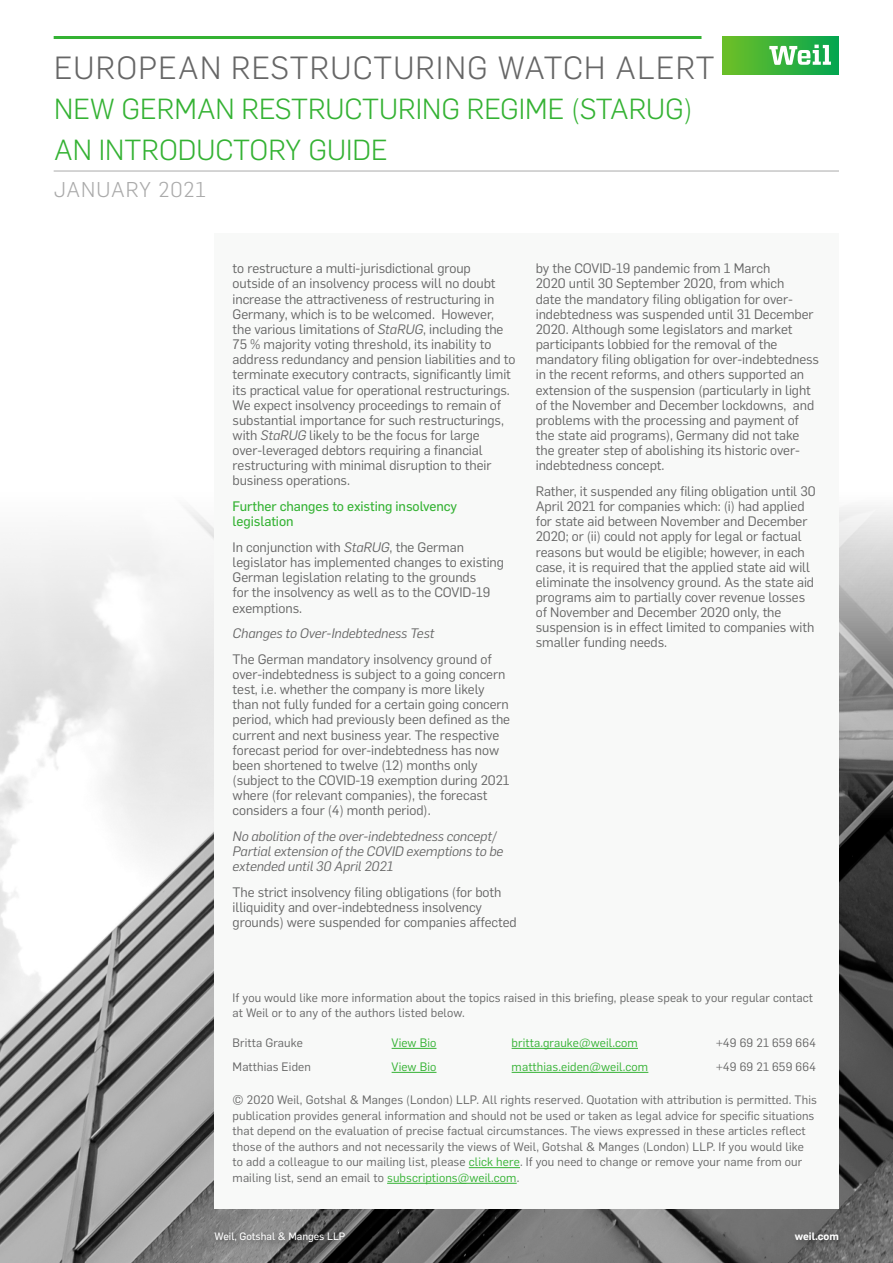
<style>
.page{position:relative;width:893px;height:1263px;background:#fff}
.page>*{position:absolute;margin:0;border:0;box-sizing:border-box;transform-origin:0 0}
._01_CAPS-Headers{font:300 31.5px "Flama";letter-spacing:.04em;color:#666}
._01_CAPS-Headers-2{font:300 28.5px "Flama";color:#34b233}
._01_CAPS-Headers-3{font:300 21px "Flama";letter-spacing:.05em;color:#aaa}
._02_BodyCopy{font:13.5px/15.1px "Flama";letter-spacing:-.005em;color:#666}
._02_Heads{font:13.5px/15.1px "Flama";letter-spacing:-.005em;color:#666}
._02_Heads-2{font:italic 13.5px/15.1px "Flama";letter-spacing:-.005em;color:#666}
._02_Heads-3{font:13.5px/15.1px "Flama Basic";letter-spacing:-.005em;color:#34b233}
.Boilerplate{font:12px/15.6px "Flama";letter-spacing:.01em;color:#666}
.Contact_Intro{font:12px/15.6px "Flama";letter-spacing:.01em;color:#666}
._03_Boilerplate_Name{font:12px "Flama";letter-spacing:.01em;color:#34b233}
._03_Boilerplate_Name-2{font:12px "Flama";letter-spacing:.01em;color:#666}
.t1{font:10.5px "Flama Basic";color:#fff}
.t2{font:600 10.5px "Flama";color:#fff}
.s1{font-style:italic}
.s2{color:#34b233}
</style>
<div class="page">
<img style="left:0;top:507px;width:893px;height:756px">
<div style="left:215px;top:233px;width:624px;height:976px;background:#f8f9f8"></div>
<div style="left:211px;top:1228px;width:142px;height:22px;background:#000;opacity:.2"></div>
<div style="left:791px;top:1228px;width:56px;height:20px;background:#000;opacity:.2"></div>
<hr style="left:54px;top:36px;width:647px;height:3px;background:#34b233">
<div style="left:722px;top:36px;width:117px;height:39px;background:linear-gradient(to right,#6ebf25,#03a652)"></div>
<svg style="left:769px;top:45px;width:62px;height:20px"></svg>
<hr style="left:392px;top:1048px;width:44px;height:1px;background:#34b233">
<hr style="left:512px;top:1048px;width:126px;height:1px;background:#34b233">
<hr style="left:392px;top:1072px;width:44px;height:1px;background:#34b233">
<hr style="left:512px;top:1072px;width:136px;height:1px;background:#34b233">
<hr style="left:469px;top:1167px;width:51px;height:1px;background:#34b233">
<hr style="left:387px;top:1183px;width:130px;height:1px;background:#34b233">
<hr style="left:54px;top:171px;width:785px;height:1px;background:#aaa">
<p class="_01_CAPS-Headers" style="left:54px;top:46px;width:662px">EUROPEAN RESTRUCTURING WATCH ALERT</p>
<p class="_01_CAPS-Headers-2" style="left:54px;top:90px;width:640px">NEW GERMAN RESTRUCTURING REGIME (STARUG)</p>
<p class="_01_CAPS-Headers-2" style="left:54px;top:131px;width:335px">AN INTRODUCTORY GUIDE</p>
<p class="_01_CAPS-Headers-3" style="left:54px;top:175px;width:154px">JANUARY 2021</p>
<p class="_02_BodyCopy" style="left:233px;top:260px;width:284px">to restructure a multi-jurisdictional group outside of an insolvency process will no doubt increase the attractiveness of restructuring in Germany, which is to be welcomed. However, the various limitations of <span class="s1">StaRUG</span>, including the 75 % majority voting threshold, its inability to address redundancy and pension liabilities and to terminate executory contracts, significantly limit its practical value for operational restructurings.<br>We expect insolvency proceedings to remain of substantial importance for such restructurings, with <span class="s1">StaRUG</span> likely to be the focus for large over-leveraged debtors requiring a financial restructuring with minimal disruption to their business operations.</p>
<p class="_02_Heads-3" style="left:233px;top:498px;width:226px">Further changes to existing insolvency legislation</p>
<p class="_02_Heads" style="left:233px;top:539px;width:273px">In conjunction with <span class="s1">StaRUG</span>, the German legislator has implemented changes to existing German legislation relating to the grounds<br>for the insolvency as well as to the COVID-19 exemptions.</p>
<p class="_02_Heads-2" style="left:233px;top:625px;width:203px">Changes to Over-Indebtedness Test</p>
<p class="_02_Heads" style="left:233px;top:651px;width:279px">The German mandatory insolvency ground of over-indebtedness is subject to a going concern test, i.e. whether the company is more likely than not fully funded for a certain going concern period, which had previously been defined as the current and next business year. The respective forecast period for over-indebtedness has now been shortened to twelve (12) months only (subject to the COVID-19 exemption during 2021 where (for relevant companies), the forecast considers a four (4) month period).</p>
<p class="_02_Heads-2" style="left:233px;top:828px;width:272px">No abolition of the over-indebtedness concept/<br>Partial extension of the COVID exemptions to be extended until 30 April 2021</p>
<p class="_02_BodyCopy" style="left:233px;top:884px;width:286px">The strict insolvency filing obligations (for both illiquidity and over-indebtedness insolvency grounds) were suspended for companies affected</p>
<p class="_02_BodyCopy" style="left:536px;top:260px;width:285px">by the COVID-19 pandemic from 1 March<br>2020 until 30 September 2020, from which<br>date the mandatory filing obligation for over&shy;indebtedness was suspended until 31 December 2020. Although some legislators and market participants lobbied for the removal of the mandatory filing obligation for over-indebtedness in the recent reforms, and others supported an extension of the suspension (particularly in light of the November and December lockdowns, and problems with the processing and payment of the state aid programs), Germany did not take the greater step of abolishing its historic over&shy;indebtedness concept.</p>
<p class="_02_BodyCopy" style="left:536px;top:483px;width:281px">Rather, it suspended any filing obligation until 30<br>April 2021 for companies which: (i) had applied for state aid between November and December 2020; or (ii) could not apply for legal or factual reasons but would be eligible; however, in each case, it is required that the applied state aid will eliminate the insolvency ground. As the state aid programs aim to partially cover revenue losses of November and December 2020 only, the suspension is in effect limited to companies with smaller funding needs.</p>
<p class="Contact_Intro" style="left:233px;top:989px;width:582px">If you would like more information about the topics raised in this briefing, please speak to your regular contact at Weil or to any of the authors listed below.</p>
<p class="_03_Boilerplate_Name-2" style="left:233px;top:1035px;width:72px">Britta Grauke</p>
<p class="_03_Boilerplate_Name" style="left:392px;top:1035px;width:46px">View Bio</p>
<p class="_03_Boilerplate_Name" style="left:512px;top:1035px;width:128px">britta.grauke@weil.com</p>
<p class="_03_Boilerplate_Name-2" style="left:716px;top:1035px;width:102px">+49 69 21 659 664</p>
<p class="_03_Boilerplate_Name-2" style="left:233px;top:1059px;width:80px">Matthias Eiden</p>
<p class="_03_Boilerplate_Name" style="left:392px;top:1059px;width:46px">View Bio</p>
<p class="_03_Boilerplate_Name" style="left:512px;top:1059px;width:138px">matthias.eiden@weil.com</p>
<p class="_03_Boilerplate_Name-2" style="left:716px;top:1059px;width:102px">+49 69 21 659 664</p>
<p class="Boilerplate" style="left:233px;top:1091px;width:586px">© 2020 Weil, Gotshal &amp; Manges (London) LLP. All rights reserved. Quotation with attribution is permitted. This publication provides general information and should not be used or taken as legal advice for specific situations that depend on the evaluation of precise factual circumstances. The views expressed in these articles reflect those of the authors and not necessarily the views of Weil, Gotshal &amp; Manges (London) LLP. If you would like to add a colleague to our mailing list, please <span class="s2">click here</span>. If you need to change or remove your name from our mailing list, send an email to <span class="s2">subscriptions@weil.com</span>.</p>
<p class="t1" style="left:215px;top:1229px;width:132px">Weil, Gotshal &amp; Manges LLP</p>
<p class="t2" style="left:795px;top:1228px;width:46px">weil.com</p>
</div>
